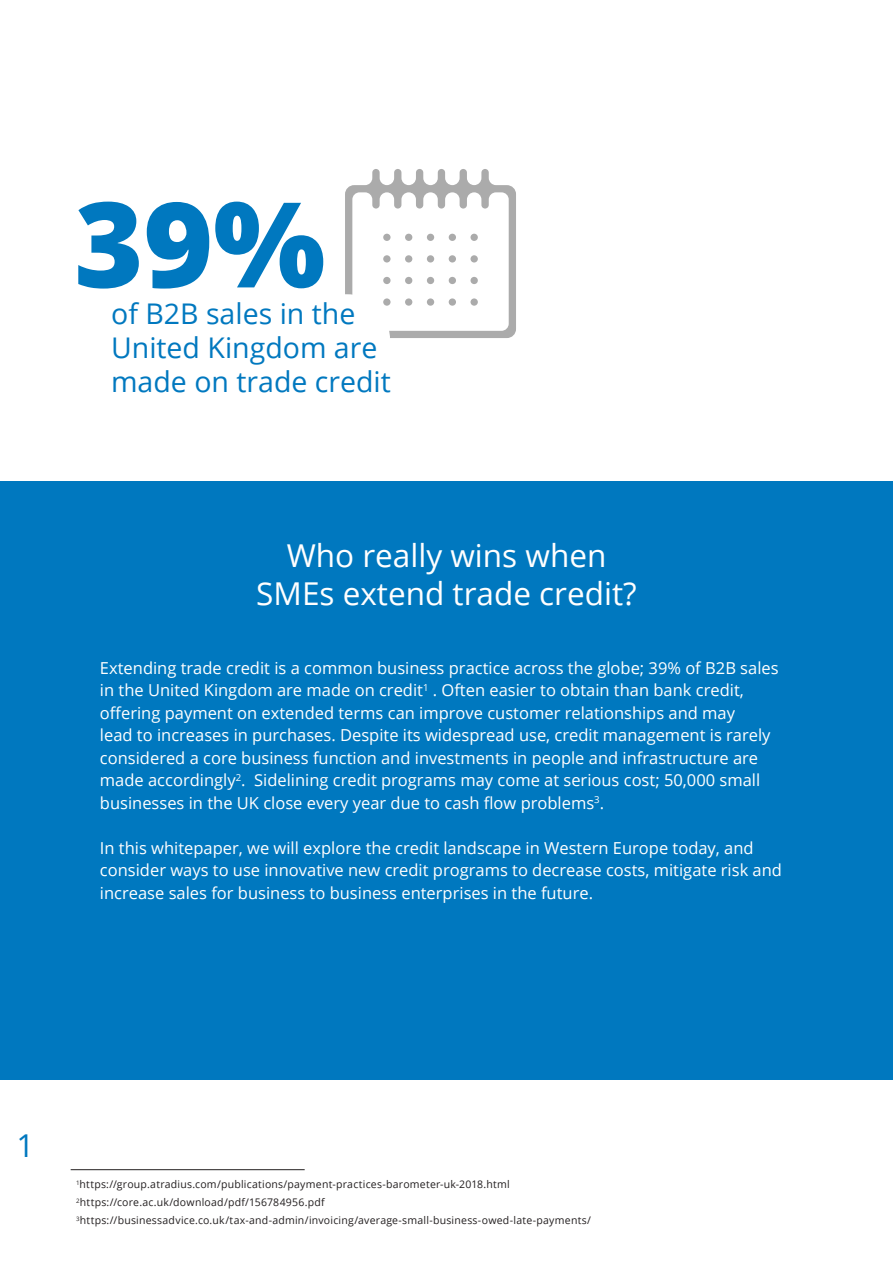
<style>
.page{position:relative;width:893px;height:1263px;background:#fff}
.page>*{position:absolute;margin:0;border:0;box-sizing:border-box;transform-origin:0 0}
.t1{font:800 118.5px "Open Sans";color:#0078bf}
.t2{font:31.5px "Open Sans";color:#fff}
.t3{font:31.5px "Open Sans";color:#0078bf}
.t4{font:28.5px/34.2px "Open Sans";color:#0078bf}
.Body_Text{font:16.5px/22.5px "Open Sans";color:#fff}
._8_pt_Small_Text{font:10.5px "Open Sans";letter-spacing:.02em;color:#231f20}
</style>
<div class="page">
<svg style="left:345px;top:169px;width:171px;height:169px"></svg>
<hr style="left:71px;top:1169px;width:234px;height:1px;background:#231f20">
<div style="left:0;top:481px;width:893px;height:599px;background:#0078bf"></div>
<div style="left:74px;top:294px;width:316px;height:125px;background:#fff;border-radius:43px"></div>
<p class="t1" style="left:74px;top:154px;width:253px">39%</p>
<p class="t4" style="left:111px;top:296px;width:281px">of B2B sales in the<br>United Kingdom are made on trade credit</p>
<p class="t2" style="left:287px;top:534px;width:321px">Who really wins when</p>
<p class="t2" style="left:256px;top:572px;width:382px">SMEs extend trade credit?</p>
<p class="Body_Text" style="left:100px;top:656px;width:680px">Extending trade credit is a common business practice across the globe; 39% of B2B sales in the United Kingdom are made on credit<sup>1</sup> . Often easier to obtain than bank credit, offering payment on extended terms can improve customer relationships and may<br>lead to increases in purchases. Despite its widespread use, credit management is rarely considered a core business function and investments in people and infrastructure are made accordingly<sup>2</sup>. Sidelining credit programs may come at serious cost; 50,000 small businesses in the UK close every year due to cash flow problems<sup>3</sup>.</p>
<p class="Body_Text" style="left:100px;top:836px;width:684px">In this whitepaper, we will explore the credit landscape in Western Europe today, and consider ways to use innovative new credit programs to decrease costs, mitigate risk and increase sales for business to business enterprises in the future.</p>
<p class="t3" style="left:16px;top:1124px;width:20px">1</p>
<p class="_8_pt_Small_Text" style="left:76px;top:1177px;width:435px"><sup>1</sup>https://group.atradius.com/publications/payment-practices-barometer-uk-2018.html</p>
<p class="_8_pt_Small_Text" style="left:76px;top:1195px;width:250px"><sup>2</sup>https://core.ac.uk/download/pdf/156784956.pdf</p>
<p class="_8_pt_Small_Text" style="left:76px;top:1213px;width:516px"><sup>3</sup>https://businessadvice.co.uk/tax-and-admin/invoicing/average-small-business-owed-late-payments/</p>
</div>
